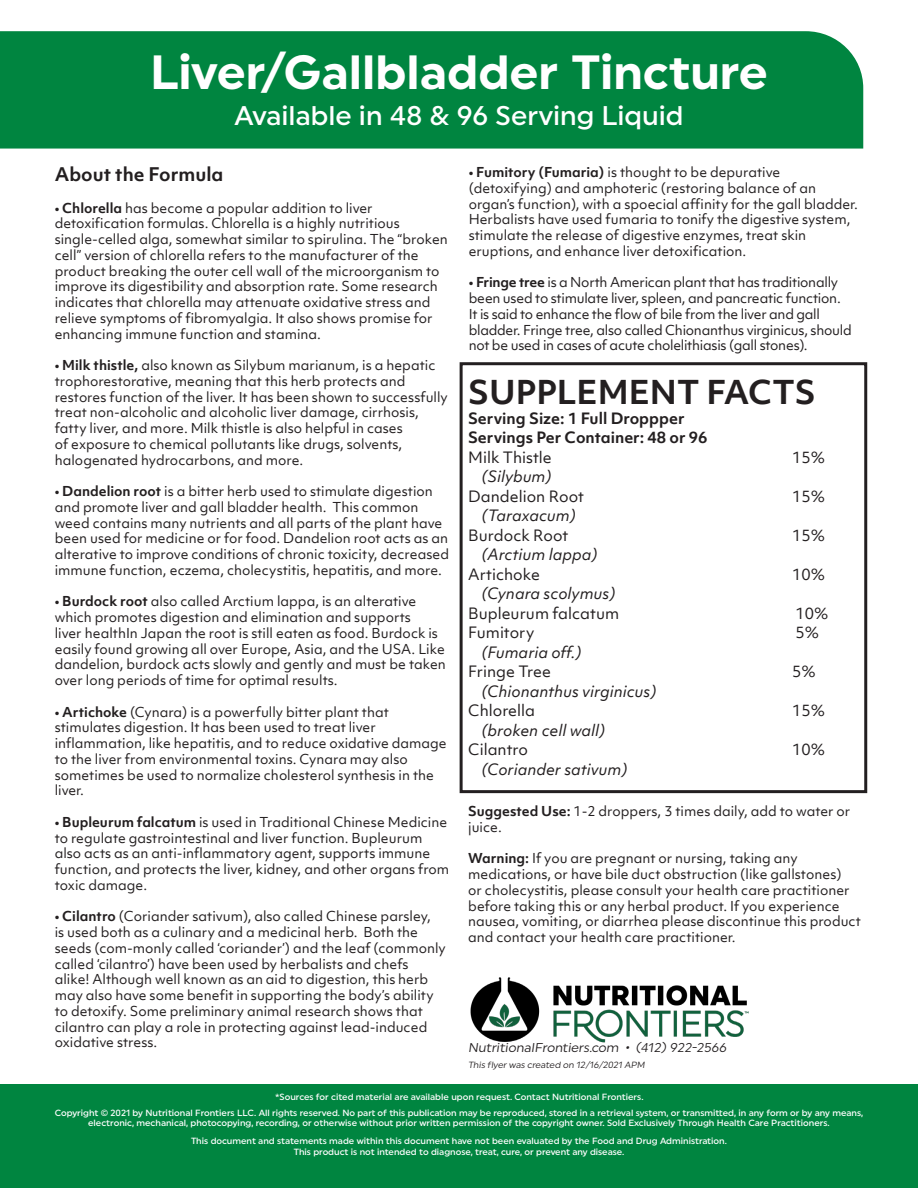
<style>
.page{position:relative;width:918px;height:1188px;background:#fff}
.page>*{position:absolute;margin:0;border:0;box-sizing:border-box;transform-origin:0 0}
.t1{font:700 48px "Uniform";color:#fff}
.t2{font:700 31.5px "Objektiv Mk 1";color:#231f20}
.t3{font:500 27px "Uniform";color:#fff}
.t4{font:700 18px "Objektiv Mk 1";color:#231f20}
.t5{font:15px "Objektiv Mk 1";color:#231f20}
.t6{font:italic 15px "Objektiv Mk 1";color:#231f20}
.t7{font:700 15px "Objektiv Mk 1";color:#231f20}
.t8{font:13.2px/15.8px "Objektiv Mk 1";color:#231f20}
.t9{font:13.2px/15.8px "Objektiv Mk 1";letter-spacing:-.02em;color:#231f20}
.t10{font:12.75px "Uniform";color:#231f20}
.t11{font:500 9px/10.8px "Uniform";color:#fff;text-align:center}
.t12{font:9px "Uniform";color:#231f20}
.s1{font-weight:700}
</style>
<div class="page">
<div style="left:0;top:1084px;width:918px;height:104px;background:#008540"></div>
<div style="left:0;top:31px;width:863px;height:118px;background:#008540"></div>
<img style="left:470px;top:977px;width:279px;height:66px">
<div style="left:460px;top:362px;width:407px;height:431px;border:3px solid #231f20"></div>
<p class="t1" style="left:150px;top:43px;width:619px">Liver/Gallbladder Tincture</p>
<p class="t3" style="left:235px;top:99px;width:450px">Available in 48 &amp; 96 Serving Liquid</p>
<p class="t4" style="left:55px;top:162px;width:170px">About the Formula</p>
<p class="t8" style="left:55px;top:200px;width:395px"><span class="s1">• Chlorella</span> has become a popular addition to liver detoxification formulas. Chlorella is a highly nutritious single-celled alga, somewhat similar to spirulina. The “broken cell” version of chlorella refers to the manufacturer of the product breaking the outer cell wall of the microorganism to improve its digestibility and absorption rate. Some research indicates that chlorella may attenuate oxidative stress and relieve symptoms of fibromyalgia. It also shows promise for enhancing immune function and stamina.</p>
<p class="t8" style="left:55px;top:357px;width:395px"><span class="s1">• Milk thistle,</span> also known as Silybum marianum, is a hepatic trophorestorative, meaning that this herb protects and restores function of the liver. It has been shown to successfully treat non-alcoholic and alcoholic liver damage, cirrhosis, fatty liver, and more. Milk thistle is also helpful in cases<br>of exposure to chemical pollutants like drugs, solvents, halogenated hydrocarbons, and more.</p>
<p class="t8" style="left:55px;top:483px;width:396px"><span class="s1">• Dandelion root</span> is a bitter herb used to stimulate digestion and promote liver and gall bladder health. This common weed contains many nutrients and all parts of the plant have been used for medicine or for food. Dandelion root acts as an alterative to improve conditions of chronic toxicity, decreased immune function, eczema, cholecystitis, hepatitis, and more.</p>
<p class="t8" style="left:55px;top:593px;width:393px"><span class="s1">• Burdock root</span> also called Arctium lappa, is an alterative which promotes digestion and elimination and supports<br>liver healthIn Japan the root is still eaten as food. Burdock is easily found growing all over Europe, Asia, and the USA. Like dandelion, burdock acts slowly and gently and must be taken over long periods of time for optimal results.</p>
<p class="t8" style="left:55px;top:704px;width:393px"><span class="s1">• Artichoke</span> (Cynara) is a powerfully bitter plant that stimulates digestion. It has been used to treat liver inflammation, like hepatitis, and to reduce oxidative damage to the liver from environmental toxins. Cynara may also sometimes be used to normalize cholesterol synthesis in the liver.</p>
<p class="t8" style="left:55px;top:814px;width:396px"><span class="s1">• Bupleurum falcatum</span> is used in Traditional Chinese Medicine to regulate gastrointestinal and liver function. Bupleurum also acts as an anti-inflammatory agent, supports immune function, and protects the liver, kidney, and other organs from toxic damage.</p>
<p class="t8" style="left:55px;top:908px;width:393px"><span class="s1">• Cilantro</span> (Coriander sativum), also called Chinese parsley,<br>is used both as a culinary and a medicinal herb. Both the seeds (com-monly called ‘coriander’) and the leaf (commonly called ‘cilantro’) have been used by herbalists and chefs alike! Although well known as an aid to digestion, this herb may also have some benefit in supporting the body’s ability to detoxify. Some preliminary animal research shows that cilantro can play a role in protecting against lead-induced oxidative stress.</p>
<p class="t8" style="left:469px;top:164px;width:391px"><span class="s1">• Fumitory (Fumaria)</span> is thought to be depurative (detoxifying) and amphoteric (restoring balance of an organ’s function), with a spoecial affinity for the gall bladder.<br>Herbalists have used fumaria to tonify the digestive system, stimulate the release of digestive enzymes, treat skin eruptions, and enhance liver detoxification.</p>
<p class="t9" style="left:469px;top:274px;width:385px"><span class="s1">• Fringe tree</span> is a North American plant that has traditionally been used to stimulate liver, spleen, and pancreatic function.<br>It is said to enhance the flow of bile from the liver and gall bladder. Fringe tree, also called Chionanthus virginicus, should not be used in cases of acute cholelithiasis (gall stones).</p>
<p class="t2" style="left:468px;top:370px;width:349px">SUPPLEMENT FACTS</p>
<p class="t7" style="left:468px;top:408px;width:218px">Serving Size: 1 Full Droppper</p>
<p class="t7" style="left:468px;top:427px;width:241px">Servings Per Container: 48 or 96</p>
<p class="t5" style="left:468px;top:447px;width:85px">Milk Thistle</p>
<p class="t5" style="left:792px;top:447px;width:34px">15%</p>
<p class="t6" style="left:481px;top:466px;width:72px">(Silybum)</p>
<p class="t5" style="left:468px;top:486px;width:117px">Dandelion Root</p>
<p class="t5" style="left:792px;top:486px;width:34px">15%</p>
<p class="t6" style="left:481px;top:505px;width:96px">(Taraxacum)</p>
<p class="t5" style="left:468px;top:525px;width:102px">Burdock Root</p>
<p class="t5" style="left:792px;top:525px;width:34px">15%</p>
<p class="t6" style="left:481px;top:544px;width:118px">(Arctium lappa)</p>
<p class="t5" style="left:468px;top:564px;width:73px">Artichoke</p>
<p class="t5" style="left:792px;top:564px;width:34px">10%</p>
<p class="t6" style="left:481px;top:583px;width:136px">(Cynara scolymus)</p>
<p class="t5" style="left:468px;top:603px;width:152px">Bupleurum falcatum</p>
<p class="t5" style="left:796px;top:603px;width:34px">10%</p>
<p class="t5" style="left:468px;top:622px;width:68px">Fumitory</p>
<p class="t5" style="left:796px;top:622px;width:25px">5%</p>
<p class="t6" style="left:481px;top:642px;width:102px">(Fumaria off.)</p>
<p class="t5" style="left:468px;top:661px;width:84px">Fringe Tree</p>
<p class="t5" style="left:792px;top:661px;width:25px">5%</p>
<p class="t6" style="left:481px;top:681px;width:177px">(Chionanthus virginicus)</p>
<p class="t5" style="left:468px;top:700px;width:68px">Chlorella</p>
<p class="t5" style="left:792px;top:700px;width:34px">15%</p>
<p class="t6" style="left:481px;top:720px;width:125px">(broken cell wall)</p>
<p class="t5" style="left:468px;top:739px;width:61px">Cilantro</p>
<p class="t5" style="left:792px;top:739px;width:34px">10%</p>
<p class="t6" style="left:481px;top:759px;width:148px">(Coriander sativum)</p>
<p class="t8" style="left:468px;top:803px;width:384px"><span class="s1">Suggested Use:</span> 1-2 droppers, 3 times daily, add to water or juice.</p>
<p class="t8" style="left:468px;top:851px;width:394px"><span class="s1">Warning:</span> If you are pregnant or nursing, taking any medications, or have bile duct obstruction (like gallstones)<br>or cholecystitis, please consult your health care practitioner before taking this or any herbal product. If you experience nausea, vomiting, or diarrhea please discontinue this product and contact your health care practitioner.</p>
<p class="t10" style="left:468px;top:1040px;width:262px">NutritionalFrontiers.com • (412) 922-2566</p>
<p class="t12" style="left:468px;top:1060px;width:180px">This flyer was created on 12/16/2021 APM</p>
<p class="t11" style="left:275px;top:1091px;width:370px">*Sources for cited material are available upon request. Contact Nutritional Frontiers.</p>
<p class="t11" style="left:55px;top:1107px;width:810px">Copyright © 2021 by Nutritional Frontiers LLC. All rights reserved. No part of this publication may be reproduced, stored in a retrieval system, or transmitted, in any form or by any means, electronic, mechanical, photocopying, recording, or otherwise without prior written permission of the copyright owner. Sold Exclusively Through Health Care Practitioners.</p>
<p class="t11" style="left:191px;top:1135px;width:537px">This document and statements made within this document have not been evaluated by the Food and Drug Administration.</p>
<p class="t11" style="left:294px;top:1146px;width:332px">This product is not intended to diagnose, treat, cure, or prevent any disease.</p>
</div>
